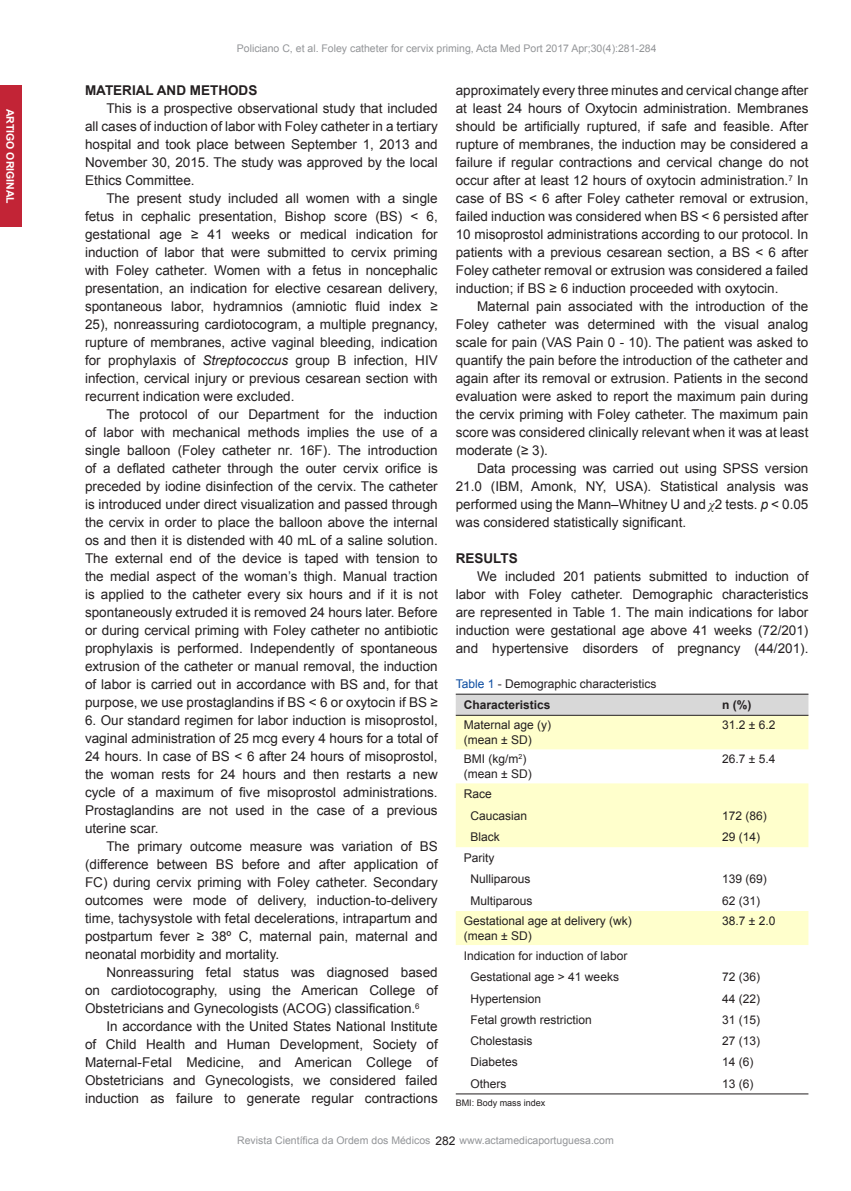
<style>
.page{position:relative;width:851px;height:1191px;background:#fff}
.page>*{position:absolute;margin:0;border:0;box-sizing:border-box;transform-origin:0 0}
.Normal_wrd_4{font:13.5px/18px "Arial";color:#231f20;text-align:justify}
.Normal_wrd_4-2{font:700 13.5px "Arial";color:#231f20}
.Normal_wrd_4-3{font:12px "Arial";color:#231f20}
.Normal_wrd_4-4{font:700 12px "Arial";color:#231f20}
.SUBTITULO{font:10.5px "Arial";color:#939598}
.t1{font:700 10.5px "Arial";color:#fff}
.Normal_wrd_4-5{font:9px "Arial";color:#231f20}
.s1{font-style:italic}
.s2{font-family:"Times New Roman";font-style:italic}
.s3{color:#0d4da1}
</style>
<div class="page">
<div style="left:0;top:85px;width:22px;height:142px;background:#c22436"></div>
<div style="left:456px;top:695px;width:352px;height:20px;background:#d8d8d8"></div>
<svg style="left:456px;top:716px;width:352px;height:229px;fill:#ffc"></svg>
<hr style="left:456px;top:694px;width:352px;height:1px;background:#231f20">
<hr style="left:456px;top:715px;width:352px;height:1px;background:#231f20">
<hr style="left:456px;top:1093px;width:352px;height:1px;background:#231f20">
<p class="t1" style="left:18px;top:109px;width:97px;rotate:90deg">ARTIGO ORIGINAL</p>
<p class="SUBTITULO" style="left:237px;top:41px;width:421px">Policiano C, et al. Foley catheter for cervix priming, Acta Med Port 2017 Apr;30(4):281-284</p>
<p class="Normal_wrd_4-2" style="left:85px;top:81px;width:174px">MATERIAL AND METHODS</p>
<p class="Normal_wrd_4" style="left:85px;top:99px;width:354px;text-indent:21px">This is a prospective observational study that included all cases of induction of labor with Foley catheter in a tertiary hospital and took place between September 1, 2013 and November 30, 2015. The study was approved by the local Ethics Committee.</p>
<p class="Normal_wrd_4" style="left:85px;top:189px;width:354px;text-indent:21px">The present study included all women with a single fetus in cephalic presentation, Bishop score (BS) &lt; 6, gestational age ≥ 41 weeks or medical indication for induction of labor that were submitted to cervix priming with Foley catheter. Women with a fetus in noncephalic presentation, an indication for elective cesarean delivery, spontaneous labor, hydramnios (amniotic fluid index ≥ 25), nonreassuring cardiotocogram, a multiple pregnancy, rupture of membranes, active vaginal bleeding, indication for prophylaxis of <span class="s1">Streptococcus</span> group B infection, HIV infection, cervical injury or previous cesarean section with recurrent indication were excluded.</p>
<p class="Normal_wrd_4" style="left:85px;top:405px;width:354px;text-indent:21px">The protocol of our Department for the induction of labor with mechanical methods implies the use of a single balloon (Foley catheter nr. 16F). The introduction of a deflated catheter through the outer cervix orifice is preceded by iodine disinfection of the cervix. The catheter is introduced under direct visualization and passed through the cervix in order to place the balloon above the internal os and then it is distended with 40 mL of a saline solution.<br>The external end of the device is taped with tension to the medial aspect of the woman’s thigh. Manual traction is applied to the catheter every six hours and if it is not spontaneously extruded it is removed 24 hours later. Before or during cervical priming with Foley catheter no antibiotic prophylaxis is performed. Independently of spontaneous extrusion of the catheter or manual removal, the induction of labor is carried out in accordance with BS and, for that purpose, we use prostaglandins if BS &lt; 6 or oxytocin if BS ≥</p>
<p class="Normal_wrd_4" style="left:85px;top:711px;width:354px">6. Our standard regimen for labor induction is misoprostol, vaginal administration of 25 mcg every 4 hours for a total of 24 hours. In case of BS &lt; 6 after 24 hours of misoprostol, the woman rests for 24 hours and then restarts a new cycle of a maximum of five misoprostol administrations.<br>Prostaglandins are not used in the case of a previous uterine scar.</p>
<p class="Normal_wrd_4" style="left:85px;top:837px;width:354px;text-indent:21px">The primary outcome measure was variation of BS (difference between BS before and after application of FC) during cervix priming with Foley catheter. Secondary outcomes were mode of delivery, induction-to-delivery time, tachysystole with fetal decelerations, intrapartum and postpartum fever ≥ 38º C, maternal pain, maternal and neonatal morbidity and mortality.</p>
<p class="Normal_wrd_4" style="left:85px;top:963px;width:354px;text-indent:21px">Nonreassuring fetal status was diagnosed based on cardiotocography, using the American College of Obstetricians and Gynecologists (ACOG) classification.<sup>6</sup></p>
<p class="Normal_wrd_4" style="left:85px;top:1017px;width:354px;text-indent:21px">In accordance with the United States National Institute of Child Health and Human Development, Society of Maternal-Fetal Medicine, and American College of Obstetricians and Gynecologists, we considered failed induction as failure to generate regular contractions</p>
<p class="Normal_wrd_4" style="left:456px;top:81px;width:354px">approximately every three minutes and cervical change after at least 24 hours of Oxytocin administration. Membranes should be artificially ruptured, if safe and feasible. After rupture of membranes, the induction may be considered a failure if regular contractions and cervical change do not occur after at least 12 hours of oxytocin administration.<sup>7</sup> In case of BS &lt; 6 after Foley catheter removal or extrusion, failed induction was considered when BS &lt; 6 persisted after 10 misoprostol administrations according to our protocol. In patients with a previous cesarean section, a BS &lt; 6 after Foley catheter removal or extrusion was considered a failed induction; if BS ≥ 6 induction proceeded with oxytocin.</p>
<p class="Normal_wrd_4" style="left:456px;top:297px;width:354px;text-indent:21px">Maternal pain associated with the introduction of the Foley catheter was determined with the visual analog scale for pain (VAS Pain 0 - 10). The patient was asked to quantify the pain before the introduction of the catheter and again after its removal or extrusion. Patients in the second evaluation were asked to report the maximum pain during the cervix priming with Foley catheter. The maximum pain score was considered clinically relevant when it was at least moderate (≥ 3).</p>
<p class="Normal_wrd_4" style="left:456px;top:459px;width:354px;text-indent:21px">Data processing was carried out using SPSS version 21.0 (IBM, Amonk, NY, USA). Statistical analysis was performed using the Mann–Whitney U and <span class="s2">χ</span>2 tests. <span class="s1">p</span> &lt; 0.05 was considered statistically significant.</p>
<p class="Normal_wrd_4-2" style="left:456px;top:549px;width:64px">RESULTS</p>
<p class="Normal_wrd_4" style="left:456px;top:567px;width:354px;text-indent:21px">We included 201 patients submitted to induction of labor with Foley catheter. Demographic characteristics are represented in Table 1. The main indications for labor induction were gestational age above 41 weeks (72/201) and hypertensive disorders of pregnancy (44/201).</p>
<p class="Normal_wrd_4-3" style="left:456px;top:675px;width:202px"><span class="s3">Table 1</span> - Demographic characteristics</p>
<p class="Normal_wrd_4-4" style="left:464px;top:696px;width:88px">Characteristics</p>
<p class="Normal_wrd_4-4" style="left:722px;top:696px;width:31px">n (%)</p>
<p class="Normal_wrd_4-3" style="left:464px;top:716px;width:89px">Maternal age (y)</p>
<p class="Normal_wrd_4-3" style="left:464px;top:731px;width:69px">(mean ± SD)</p>
<p class="Normal_wrd_4-3" style="left:722px;top:716px;width:55px">31.2 ± 6.2</p>
<p class="Normal_wrd_4-3" style="left:464px;top:750px;width:64px">BMI (kg/m<sup>2</sup>)</p>
<p class="Normal_wrd_4-3" style="left:464px;top:765px;width:69px">(mean ± SD)</p>
<p class="Normal_wrd_4-3" style="left:722px;top:750px;width:55px">26.7 ± 5.4</p>
<p class="Normal_wrd_4-3" style="left:464px;top:786px;width:30px">Race</p>
<p class="Normal_wrd_4-3" style="left:470px;top:807px;width:58px">Caucasian</p>
<p class="Normal_wrd_4-3" style="left:722px;top:807px;width:46px">172 (86)</p>
<p class="Normal_wrd_4-3" style="left:470px;top:828px;width:31px">Black</p>
<p class="Normal_wrd_4-3" style="left:722px;top:828px;width:40px">29 (14)</p>
<p class="Normal_wrd_4-3" style="left:464px;top:849px;width:32px">Parity</p>
<p class="Normal_wrd_4-3" style="left:470px;top:871px;width:62px">Nulliparous</p>
<p class="Normal_wrd_4-3" style="left:722px;top:871px;width:46px">139 (69)</p>
<p class="Normal_wrd_4-3" style="left:470px;top:892px;width:64px">Multiparous</p>
<p class="Normal_wrd_4-3" style="left:722px;top:892px;width:40px">62 (31)</p>
<p class="Normal_wrd_4-3" style="left:464px;top:912px;width:170px">Gestational age at delivery (wk)</p>
<p class="Normal_wrd_4-3" style="left:464px;top:927px;width:69px">(mean ± SD)</p>
<p class="Normal_wrd_4-3" style="left:722px;top:912px;width:55px">38.7 ± 2.0</p>
<p class="Normal_wrd_4-3" style="left:464px;top:947px;width:165px">Indication for induction of labor</p>
<p class="Normal_wrd_4-3" style="left:470px;top:968px;width:150px">Gestational age &gt; 41 weeks</p>
<p class="Normal_wrd_4-3" style="left:722px;top:968px;width:40px">72 (36)</p>
<p class="Normal_wrd_4-3" style="left:470px;top:990px;width:72px">Hypertension</p>
<p class="Normal_wrd_4-3" style="left:722px;top:990px;width:40px">44 (22)</p>
<p class="Normal_wrd_4-3" style="left:470px;top:1011px;width:123px">Fetal growth restriction</p>
<p class="Normal_wrd_4-3" style="left:722px;top:1011px;width:40px">31 (15)</p>
<p class="Normal_wrd_4-3" style="left:470px;top:1032px;width:64px">Cholestasis</p>
<p class="Normal_wrd_4-3" style="left:722px;top:1032px;width:40px">27 (13)</p>
<p class="Normal_wrd_4-3" style="left:470px;top:1054px;width:49px">Diabetes</p>
<p class="Normal_wrd_4-3" style="left:722px;top:1054px;width:33px">14 (6)</p>
<p class="Normal_wrd_4-3" style="left:470px;top:1075px;width:38px">Others</p>
<p class="Normal_wrd_4-3" style="left:722px;top:1075px;width:33px">13 (6)</p>
<p class="Normal_wrd_4-5" style="left:456px;top:1096px;width:91px">BMI: Body mass index</p>
<p class="Normal_wrd_4-3" style="left:435px;top:1132px;width:22px">282</p>
<p class="SUBTITULO" style="left:237px;top:1133px;width:195px">Revista Científica da Ordem dos Médicos</p>
<p class="SUBTITULO" style="left:459px;top:1133px;width:156px">www.actamedicaportuguesa.com</p>
</div>
